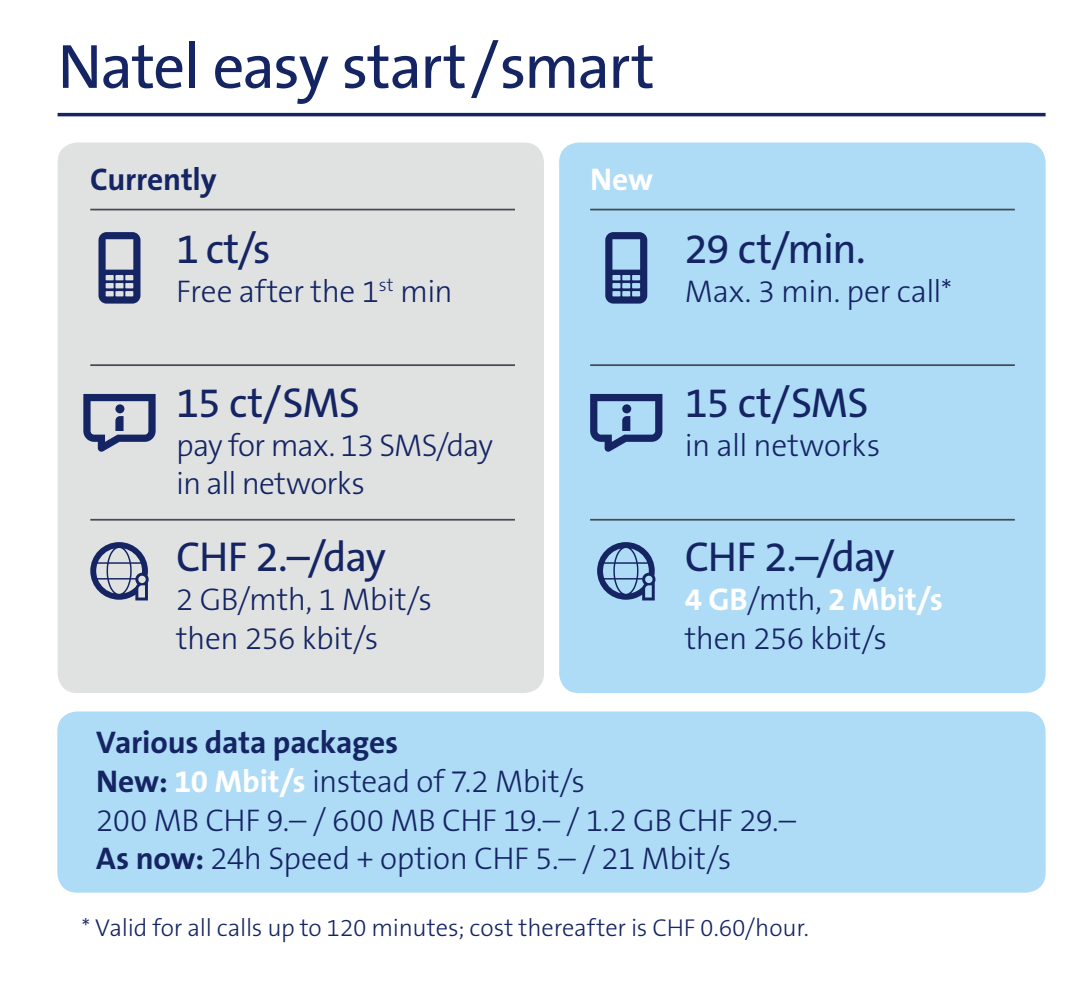
<style>
.page{position:relative;width:1092px;height:993px;background:#fff}
.page>*{position:absolute;margin:0;border:0;box-sizing:border-box;transform-origin:0 0}
.t1{font:63px "The Sans B W5 Plain";letter-spacing:-.025em;color:#152564}
.t2{font:42px "The Sans B W5 Plain";letter-spacing:-.03em;color:#152564}
.t3{font:300 31.5px/38.5px "The Sans B W3";letter-spacing:-.015em;color:#152564}
.t4{font:700 31.5px "The Sans B W7";letter-spacing:-.005em;color:#152564}
.t5{font:700 31.5px "The Sans B W7";letter-spacing:-.005em;color:#fff}
.t6{font:300 24.5px "The Sans B W3";letter-spacing:-.01em;color:#152564}
.s1{font-family:"The Sans B W3";font-weight:300;color:#152564}
.s2{font-family:"The Sans B W7";font-weight:700}
.s3{font-family:"The Sans B W7";font-weight:700;color:#fff}
</style>
<div class="page">
<div style="left:559px;top:142px;width:486px;height:550px;background:#aedbf6;border-radius:20px"></div>
<div style="left:58px;top:142px;width:486px;height:550px;background:#e0e2e1;border-radius:20px"></div>
<div style="left:57px;top:711px;width:988px;height:181px;background:#aedbf6;border-radius:20px"></div>
<svg style="left:98px;top:232px;width:42px;height:71px"></svg>
<svg style="left:83px;top:394px;width:73px;height:57px"></svg>
<svg style="left:90px;top:542px;width:59px;height:58px"></svg>
<svg style="left:605px;top:232px;width:42px;height:71px"></svg>
<svg style="left:590px;top:394px;width:72px;height:57px"></svg>
<svg style="left:597px;top:542px;width:58px;height:58px"></svg>
<hr style="left:90px;top:364px;width:425px;height:2px;background:#444b54">
<hr style="left:590px;top:364px;width:424px;height:2px;background:#444b54">
<hr style="left:90px;top:518px;width:425px;height:2px;background:#444b54">
<hr style="left:590px;top:518px;width:424px;height:2px;background:#444b54">
<hr style="left:58px;top:113px;width:987px;height:3px;background:#152564">
<hr style="left:90px;top:209px;width:425px;height:1px;background:#444b54">
<hr style="left:590px;top:209px;width:424px;height:1px;background:#444b54">
<h1 class="t1" style="left:58px;top:26px;width:598px">Natel easy start/smart</h1>
<p class="t4" style="left:90px;top:159px;width:128px">Currently</p>
<p class="t5" style="left:590px;top:159px;width:65px">New</p>
<h2 class="t2" style="left:176px;top:222px;width:96px">1 ct/s</h2>
<p class="t3" style="left:176px;top:272px;width:278px">Free after the 1<sup>st</sup> min</p>
<h2 class="t2" style="left:176px;top:376px;width:185px">15 ct/SMS</h2>
<p class="t3" style="left:176px;top:426px;width:318px">pay for max. 13 SMS/day in all networks</p>
<h2 class="t2" style="left:176px;top:530px;width:211px">CHF 2.–/day</h2>
<p class="t3" style="left:176px;top:580px;width:257px">2 GB/mth, 1 Mbit/s then 256 kbit/s</p>
<h2 class="t2" style="left:684px;top:222px;width:182px">29 ct/min.</h2>
<p class="t3" style="left:684px;top:272px;width:269px">Max. 3 min. per call*</p>
<h2 class="t2" style="left:684px;top:376px;width:185px">15 ct/SMS</h2>
<p class="t3" style="left:684px;top:426px;width:197px">in all networks</p>
<h2 class="t2" style="left:684px;top:530px;width:211px">CHF 2.–/day</h2>
<p class="t5" style="left:684px;top:579px;width:259px">4 GB<span class="s1">/mth,</span> 2 Mbit/s</p>
<p class="t3" style="left:684px;top:618px;width:204px">then 256 kbit/s</p>
<p class="t4" style="left:96px;top:722px;width:303px">Various data packages</p>
<p class="t3" style="left:96px;top:762px;width:701px"><span class="s2">New:</span> <span class="s3">10 Mbit/s</span> instead of 7.2 Mbit/s<br>200 MB CHF 9.– / 600 MB CHF 19.– / 1.2 GB CHF 29.–<br><span class="s2">As now:</span> 24h Speed + option CHF 5.– / 21 Mbit/s</p>
<p class="t6" style="left:81px;top:911px;width:729px">* Valid for all calls up to 120 minutes; cost thereafter is CHF 0.60/hour.</p>
</div>
